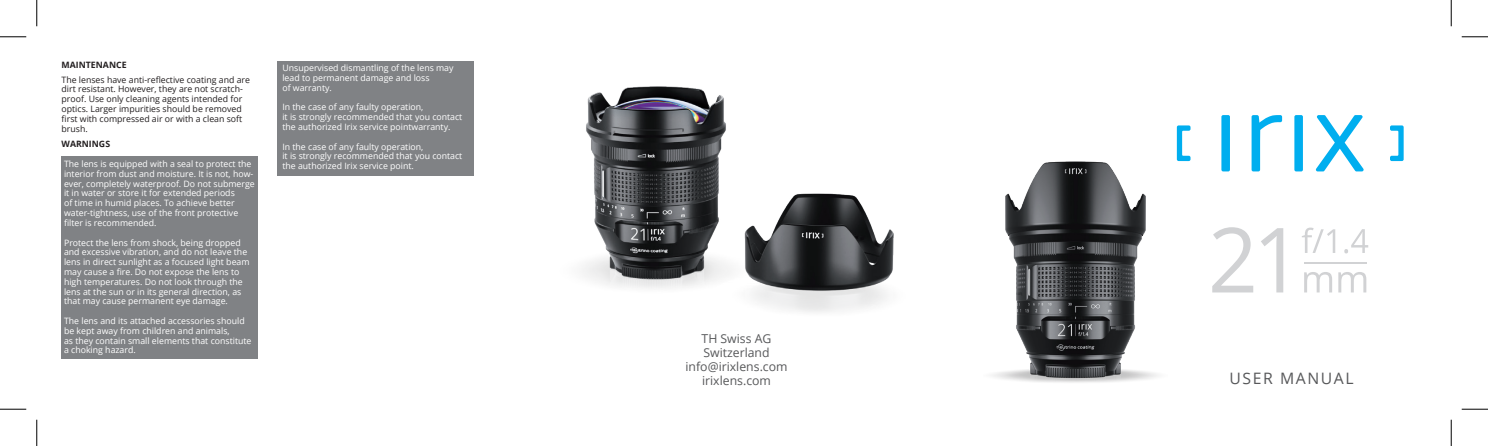
<style>
.page{position:relative;width:1488px;height:446px;background:#fff}
.page>*{position:absolute;margin:0;border:0;box-sizing:border-box;transform-origin:0 0}
.white{font:15.75px "Open Sans";letter-spacing:.1em;color:#57585a}
.regular{font:12.25px "Open Sans";color:#57585a}
.white-2{font:8.75px/9.8px "Open Sans";color:#fff}
.regular-2{font:8.75px/9.8px "Open Sans";color:#231f20}
.hedline{font:700 8.75px "Open Sans";color:#231f20}
</style>
<div class="page">
<div style="left:277px;top:61px;width:196px;height:115px;background:#808285"></div>
<div style="left:62px;top:156px;width:195px;height:202px;background:#808285"></div>
<div style="left:1221px;top:115px;width:8px;height:56px;background:#00aeef;border-radius:2px"></div>
<div style="left:1294px;top:115px;width:8px;height:56px;background:#00aeef;border-radius:2px"></div>
<svg style="left:1251px;top:115px;width:30px;height:56px"></svg>
<svg style="left:1315px;top:115px;width:48px;height:56px"></svg>
<svg style="left:1176px;top:125px;width:14px;height:36px"></svg>
<svg style="left:1390px;top:125px;width:13px;height:36px"></svg>
<svg style="left:1212px;top:227px;width:41px;height:65px"></svg>
<svg style="left:1261px;top:228px;width:22px;height:64px"></svg>
<svg style="left:1302px;top:227px;width:33px;height:26px"></svg>
<svg style="left:1344px;top:229px;width:24px;height:24px"></svg>
<svg style="left:1304px;top:272px;width:28px;height:20px"></svg>
<svg style="left:1338px;top:272px;width:28px;height:20px"></svg>
<hr style="left:1304px;top:262px;width:62px;height:1px;background:#d1d2d4">
<img style="left:992px;top:161px;width:166px;height:222px">
<img style="left:582px;top:86px;width:312px;height:226px">
<svg style="left:0;top:36px;width:26px;height:1px"></svg>
<svg style="left:1461px;top:36px;width:26px;height:1px"></svg>
<svg style="left:0;top:408px;width:26px;height:1px"></svg>
<svg style="left:1461px;top:408px;width:26px;height:1px"></svg>
<svg style="left:36px;top:0;width:1px;height:26px"></svg>
<svg style="left:36px;top:419px;width:1px;height:27px"></svg>
<svg style="left:1450px;top:0;width:1px;height:26px"></svg>
<svg style="left:1450px;top:419px;width:1px;height:27px"></svg>
<p class="hedline" style="left:62px;top:58px;width:67px">MAINTENANCE</p>
<p class="regular-2" style="left:62px;top:74px;width:190px">The lenses have anti-reflective coating and are dirt resistant. However, they are not scratch&shy;proof. Use only cleaning agents intended for optics. Larger impurities should be removed first with compressed air or with a clean soft brush.</p>
<p class="hedline" style="left:62px;top:138px;width:50px">WARNINGS</p>
<p class="white-2" style="left:64px;top:159px;width:192px">The lens is equipped with a seal to protect the interior from dust and moisture. It is not, how&shy;ever, completely waterproof. Do not submerge it in water or store it for extended periods<br>of time in humid places. To achieve better water-tightness, use of the front protective filter is recommended.</p>
<p class="white-2" style="left:64px;top:237px;width:187px">Protect the lens from shock, being dropped and excessive vibration, and do not leave the lens in direct sunlight as a focused light beam may cause a fire. Do not expose the lens to high temperatures. Do not look through the lens at the sun or in its general direction, as that may cause permanent eye damage.</p>
<p class="white-2" style="left:64px;top:315px;width:189px">The lens and its attached accessories should be kept away from children and animals,<br>as they contain small elements that constitute a choking hazard.</p>
<p class="white-2" style="left:282px;top:63px;width:173px">Unsupervised dismantling of the lens may lead to permanent damage and loss<br>of warranty.</p>
<p class="white-2" style="left:282px;top:102px;width:181px">In the case of any faulty operation,<br>it is strongly recommended that you contact the authorized Irix service pointwarranty.</p>
<p class="white-2" style="left:282px;top:141px;width:181px">In the case of any faulty operation,<br>it is strongly recommended that you contact the authorized Irix service point.</p>
<p class="regular" style="left:701px;top:329px;width:71px">TH Swiss AG</p>
<p class="regular" style="left:703px;top:343px;width:68px">Switzerland</p>
<p class="regular" style="left:685px;top:357px;width:104px">info@irixlens.com</p>
<p class="regular" style="left:702px;top:371px;width:70px">irixlens.com</p>
<p class="white" style="left:1229px;top:367px;width:126px">USER MANUAL</p>
</div>
